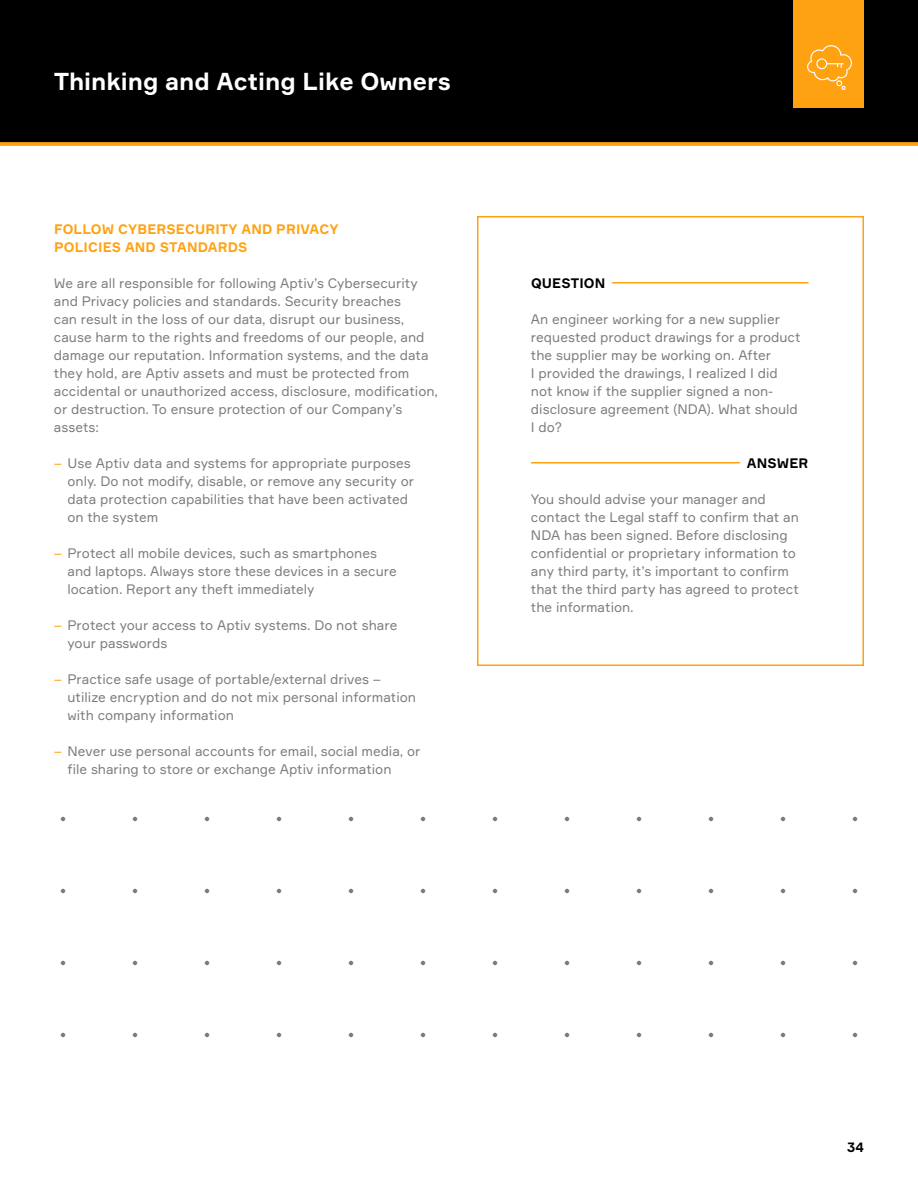
<style>
.page{position:relative;width:918px;height:1188px;background:#fff}
.page>*{position:absolute;margin:0;border:0;box-sizing:border-box;transform-origin:0 0}
.t1{font:700 24px "Formular";color:#fff}
.t2{font:13.5px/18px "Formular";color:#7a7c81}
.t3{font:700 13.5px/18px "Formular";letter-spacing:.01em;color:#ffa211}
.t4{font:700 13.5px "Formular";letter-spacing:.01em;color:#000}
.s1{color:#ffa211}
</style>
<div class="page">
<hr style="left:531px;top:282px;width:278px;height:2px;background:#ffa211">
<div style="left:524px;top:276px;width:88px;height:15px;background:#fff"></div>
<hr style="left:531px;top:462px;width:278px;height:2px;background:#ffa211">
<div style="left:740px;top:456px;width:75px;height:15px;background:#fff"></div>
<div style="left:477px;top:216px;width:387px;height:450px;border:2px solid #ffa211"></div>
<div style="left:0;top:0;width:918px;height:144px;background:#000"></div>
<svg style="left:0;top:142px;width:918px;height:4px;background:#f79f17"></svg>
<div style="left:794px;top:0;width:70px;height:108px;background:#ffa211"></div>
<svg style="left:807px;top:45px;width:45px;height:45px"></svg>
<svg style="left:781px;top:1033px;width:4px;height:4px"></svg>
<svg style="left:853px;top:1033px;width:4px;height:4px"></svg>
<svg style="left:61px;top:1033px;width:4px;height:4px"></svg>
<svg style="left:133px;top:1033px;width:4px;height:4px"></svg>
<svg style="left:205px;top:1033px;width:4px;height:4px"></svg>
<svg style="left:277px;top:1033px;width:4px;height:4px"></svg>
<svg style="left:349px;top:1033px;width:4px;height:4px"></svg>
<svg style="left:421px;top:1033px;width:4px;height:4px"></svg>
<svg style="left:493px;top:1033px;width:4px;height:4px"></svg>
<svg style="left:565px;top:1033px;width:4px;height:4px"></svg>
<svg style="left:637px;top:1033px;width:4px;height:4px"></svg>
<svg style="left:709px;top:1033px;width:4px;height:4px"></svg>
<svg style="left:781px;top:961px;width:4px;height:4px"></svg>
<svg style="left:853px;top:961px;width:4px;height:4px"></svg>
<svg style="left:61px;top:961px;width:4px;height:4px"></svg>
<svg style="left:133px;top:961px;width:4px;height:4px"></svg>
<svg style="left:205px;top:961px;width:4px;height:4px"></svg>
<svg style="left:277px;top:961px;width:4px;height:4px"></svg>
<svg style="left:349px;top:961px;width:4px;height:4px"></svg>
<svg style="left:421px;top:961px;width:4px;height:4px"></svg>
<svg style="left:493px;top:961px;width:4px;height:4px"></svg>
<svg style="left:565px;top:961px;width:4px;height:4px"></svg>
<svg style="left:637px;top:961px;width:4px;height:4px"></svg>
<svg style="left:709px;top:961px;width:4px;height:4px"></svg>
<svg style="left:781px;top:889px;width:4px;height:4px"></svg>
<svg style="left:853px;top:889px;width:4px;height:4px"></svg>
<svg style="left:61px;top:889px;width:4px;height:4px"></svg>
<svg style="left:133px;top:889px;width:4px;height:4px"></svg>
<svg style="left:205px;top:889px;width:4px;height:4px"></svg>
<svg style="left:277px;top:889px;width:4px;height:4px"></svg>
<svg style="left:349px;top:889px;width:4px;height:4px"></svg>
<svg style="left:421px;top:889px;width:4px;height:4px"></svg>
<svg style="left:493px;top:889px;width:4px;height:4px"></svg>
<svg style="left:565px;top:889px;width:4px;height:4px"></svg>
<svg style="left:637px;top:889px;width:4px;height:4px"></svg>
<svg style="left:709px;top:889px;width:4px;height:4px"></svg>
<svg style="left:781px;top:817px;width:4px;height:4px"></svg>
<svg style="left:853px;top:817px;width:4px;height:4px"></svg>
<svg style="left:61px;top:817px;width:4px;height:4px"></svg>
<svg style="left:133px;top:817px;width:4px;height:4px"></svg>
<svg style="left:205px;top:817px;width:4px;height:4px"></svg>
<svg style="left:277px;top:817px;width:4px;height:4px"></svg>
<svg style="left:349px;top:817px;width:4px;height:4px"></svg>
<svg style="left:421px;top:817px;width:4px;height:4px"></svg>
<svg style="left:493px;top:817px;width:4px;height:4px"></svg>
<svg style="left:565px;top:817px;width:4px;height:4px"></svg>
<svg style="left:637px;top:817px;width:4px;height:4px"></svg>
<svg style="left:709px;top:817px;width:4px;height:4px"></svg>
<h1 class="t1" style="left:54px;top:67px;width:398px">Thinking and Acting Like Owners</h1>
<p class="t3" style="left:54px;top:220px;width:286px">FOLLOW CYBERSECURITY AND PRIVACY<br>POLICIES AND STANDARDS</p>
<p class="t2" style="left:54px;top:274px;width:386px">We are all responsible for following Aptiv’s Cybersecurity and Privacy policies and standards. Security breaches<br>can result in the loss of our data, disrupt our business, cause harm to the rights and freedoms of our people, and damage our reputation. Information systems, and the data they hold, are Aptiv assets and must be protected from accidental or unauthorized access, disclosure, modification, or destruction. To ensure protection of our Company’s assets:</p>
<p class="t2" style="left:67px;top:454px;width:348px;text-indent:-14px"><span class="s1">–</span> Use Aptiv data and systems for appropriate purposes only. Do not modify, disable, or remove any security or data protection capabilities that have been activated on the system</p>
<p class="t2" style="left:67px;top:544px;width:331px;text-indent:-14px"><span class="s1">–</span> Protect all mobile devices, such as smartphones and laptops. Always store these devices in a secure location. Report any theft immediately</p>
<p class="t2" style="left:67px;top:616px;width:331px;text-indent:-14px"><span class="s1">–</span> Protect your access to Aptiv systems. Do not share your passwords</p>
<p class="t2" style="left:67px;top:670px;width:350px;text-indent:-14px"><span class="s1">–</span> Practice safe usage of portable/external drives – utilize encryption and do not mix personal information with company information</p>
<p class="t2" style="left:67px;top:742px;width:355px;text-indent:-14px"><span class="s1">–</span> Never use personal accounts for email, social media, or file sharing to store or exchange Aptiv information</p>
<p class="t4" style="left:531px;top:275px;width:76px">QUESTION</p>
<p class="t2" style="left:531px;top:310px;width:271px">An engineer working for a new supplier requested product drawings for a product the supplier may be working on. After<br>I provided the drawings, I realized I did not know if the supplier signed a non&shy;disclosure agreement (NDA). What should I do?</p>
<p class="t4" style="left:747px;top:455px;width:63px">ANSWER</p>
<p class="t2" style="left:531px;top:490px;width:269px">You should advise your manager and contact the Legal staff to confirm that an NDA has been signed. Before disclosing confidential or proprietary information to any third party, it’s important to confirm that the third party has agreed to protect the information.</p>
<p class="t4" style="left:847px;top:1139px;width:18px">34</p>
</div>
